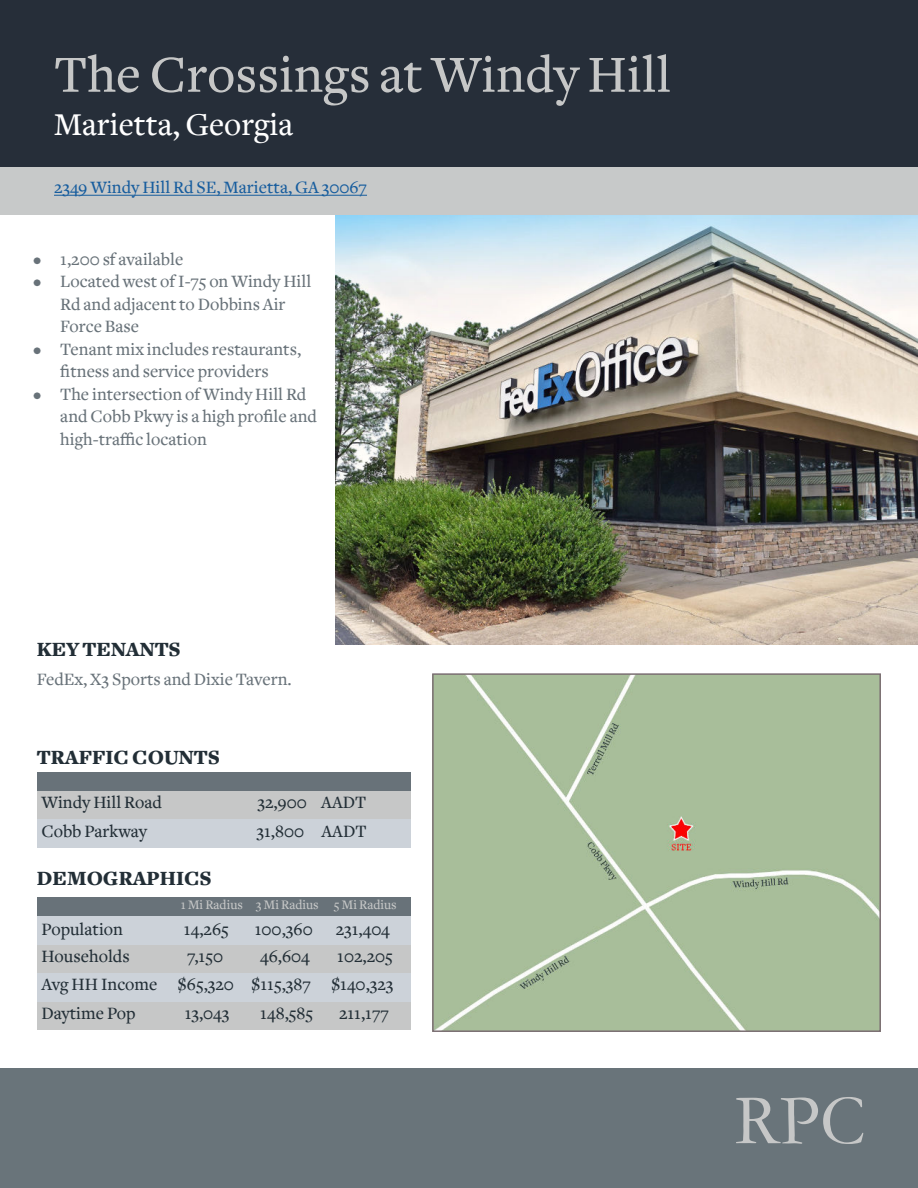
<style>
.page{position:relative;width:918px;height:1188px;background:#fff}
.page>*{position:absolute;margin:0;border:0;box-sizing:border-box;transform-origin:0 0}
.t1{font:72px "Garamond";color:#c6c7c7}
.t2{font:500 54px "Freight Text";color:#c6c7c7}
.t3{font:500 33px "Freight Text";color:#fff}
.t4{font:900 21px "Freight Text";color:#222e36}
.t5{font:500 18px/22.5px "Freight Text";color:#687279}
.t6{font:500 18px/28.5px "Freight Text";color:#222e36;text-align:justify}
.t7{font:500 18px "Freight Text";color:#175d9e}
.t8{font:500 13.5px "Freight Text";color:#c6c7c7}
</style>
<div class="page">
<div style="left:0;top:1068px;width:918px;height:120px;background:#69747a"></div>
<div style="left:0;top:0;width:918px;height:167px;background:#262e39"></div>
<div style="left:0;top:167px;width:918px;height:48px;background:#c7c9c9"></div>
<hr style="left:54px;top:195px;width:313px;height:1px;background:#175d9e">
<div style="left:37px;top:772px;width:373px;height:19px;background:#687279"></div>
<div style="left:37px;top:897px;width:373px;height:19px;background:#687279"></div>
<div style="left:37px;top:791px;width:373px;height:28px;background:#c6c7c7"></div>
<div style="left:37px;top:944px;width:373px;height:29px;background:#c6c7c7"></div>
<div style="left:37px;top:1001px;width:373px;height:29px;background:#c6c7c7"></div>
<div style="left:37px;top:916px;width:373px;height:28px;background:#ccd2d9"></div>
<div style="left:37px;top:819px;width:373px;height:29px;background:#ccd2d9"></div>
<div style="left:37px;top:973px;width:373px;height:28px;background:#ccd2d9"></div>
<img style="left:336px;top:215px;width:582px;height:429px">
<div style="left:435px;top:676px;width:443px;height:353px;background:#a8be9a"></div>
<div style="left:432px;top:673px;width:449px;height:359px;border:2px solid #7b6f73"></div>
<h2 class="t2" style="left:54px;top:52px;width:619px">The Crossings at Windy Hill</h2>
<h3 class="t3" style="left:54px;top:111px;width:241px">Marietta, Georgia</h3>
<p class="t7" style="left:54px;top:180px;width:315px">2349 Windy Hill Rd SE, Marietta, GA 30067</p>
<p class="t5" style="left:33px;top:249px;width:152px">• 1,200 sf available</p>
<p class="t5" style="left:60px;top:272px;width:253px;text-indent:-27px">• Located west of I-75 on Windy Hill<br>Rd and adjacent to Dobbins Air<br>Force Base</p>
<p class="t5" style="left:33px;top:339px;width:269px;text-align:center">• Tenant mix includes restaurants, fitness and service providers</p>
<p class="t5" style="left:60px;top:384px;width:258px;text-indent:-27px">• The intersection of Windy Hill Rd and Cobb Pkwy is a high profile and high-traffic location</p>
<p class="t4" style="left:37px;top:641px;width:145px">KEY TENANTS</p>
<p class="t5" style="left:37px;top:669px;width:256px">FedEx, X3 Sports and Dixie Tavern.</p>
<p class="t4" style="left:37px;top:749px;width:185px">TRAFFIC COUNTS</p>
<p class="t6" style="left:41px;top:790px;width:122px">Windy Hill Road</p>
<p class="t6" style="left:257px;top:790px;width:111px">32,900 AADT</p>
<p class="t6" style="left:41px;top:818px;width:107px">Cobb Parkway</p>
<p class="t6" style="left:257px;top:818px;width:112px">31,800 AADT</p>
<p class="t4" style="left:37px;top:870px;width:176px">DEMOGRAPHICS</p>
<p class="t8" style="left:181px;top:899px;width:218px">1 Mi Radius 3 Mi Radius 5 Mi Radius</p>
<p class="t6" style="left:41px;top:915px;width:83px">Population</p>
<p class="t6" style="left:184px;top:915px;width:46px">14,265</p>
<p class="t6" style="left:255px;top:915px;width:59px">100,360</p>
<p class="t6" style="left:336px;top:915px;width:56px">231,404</p>
<p class="t6" style="left:41px;top:943px;width:90px">Households</p>
<p class="t6" style="left:187px;top:943px;width:37px">7,150</p>
<p class="t6" style="left:260px;top:943px;width:51px">46,604</p>
<p class="t6" style="left:41px;top:943px;width:354px;text-indent:296px">102,205<br>Avg HH Income $65,320 $115,387 $140,323<br>Daytime Pop</p>
<p class="t6" style="left:185px;top:999px;width:46px">13,043</p>
<p class="t6" style="left:260px;top:999px;width:54px">148,585</p>
<p class="t6" style="left:339px;top:999px;width:51px">211,177</p>
<h1 class="t1" style="left:734px;top:1076px;width:133px">RPC</h1>
</div>
